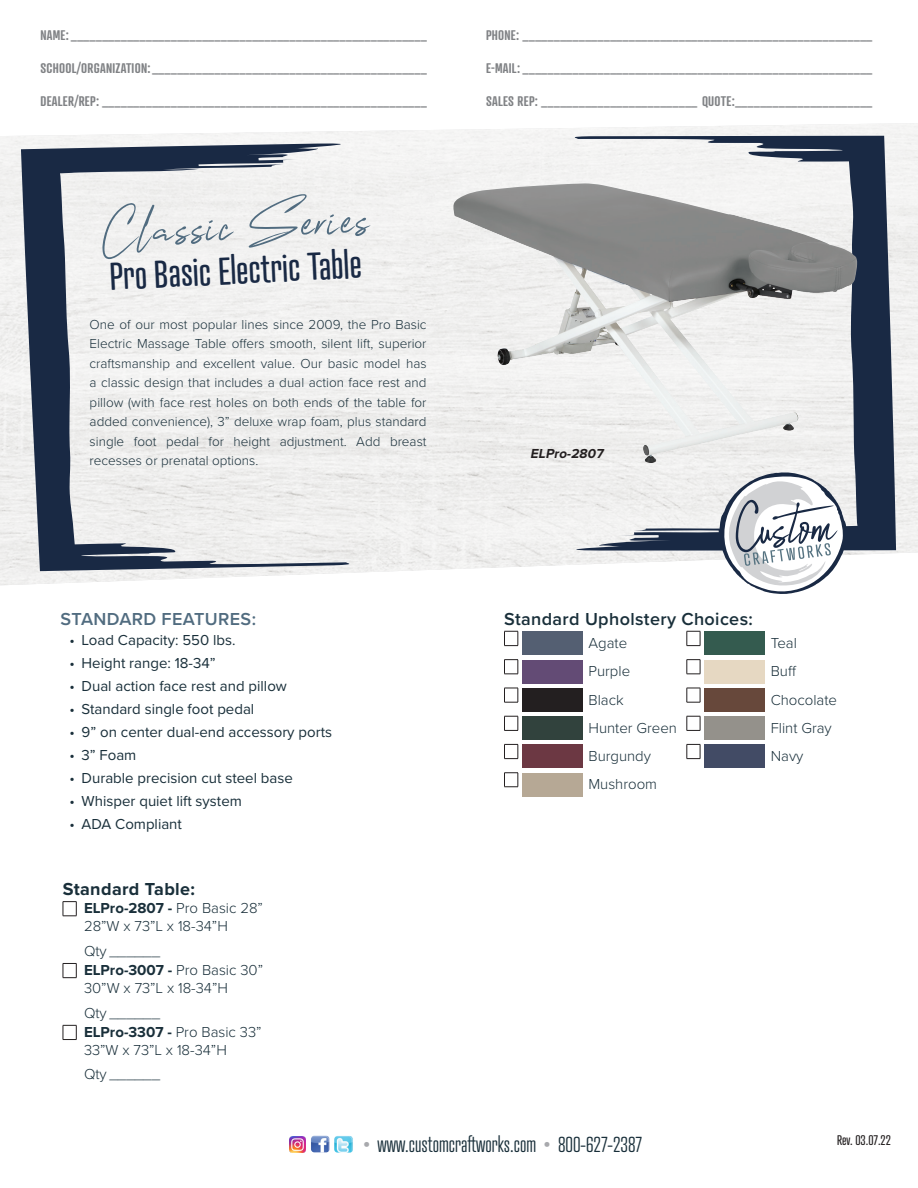
<style>
.page{position:relative;width:918px;height:1188px;background:#fff}
.page>*{position:absolute;margin:0;border:0;box-sizing:border-box;transform-origin:0 0}
.Headers{font:75px "One Signature";color:#516c80}
.t1{font:37.5px "Atrament";color:#192944}
.t2{font:300 21px "Atrament";color:#192f3a}
.Headers-2{font:600 18px "Proxima Nova";letter-spacing:.02em;color:#192f3a}
.t3{font:600 18px "Proxima Nova";letter-spacing:.02em;color:#516c80}
.Headers-3{font:700 18px "Proxima Nova";letter-spacing:.02em;color:#192f3a}
.t4{font:15px "Proxima Nova";color:#192f3a}
.t5{font:300 15px "Proxima Nova";color:#192f3a}
.t6{font:700 15px "Proxima Nova";color:#192f3a}
.t7{font:600 13.5px "Atrament";letter-spacing:.02em;color:#808285}
.Table_Specs_Text{font:300 13.5px/19.5px "Proxima Nova";color:#192f3a;text-align:justify}
.t8{font:13.5px "Atrament";color:#231f20}
.t9{font:italic 700 13.5px "Proxima Nova";color:#231f20}
.s1{font-weight:300}
.s2{color:#a8a9ad}
</style>
<div class="page">
<img style="left:311px;top:1136px;width:19px;height:16px">
<img style="left:334px;top:1136px;width:19px;height:17px">
<img style="left:289px;top:1136px;width:17px;height:17px">
<img style="left:0;top:123px;width:918px;height:462px">
<svg style="left:21px;top:143px;width:345px;height:428px;fill:#efefee"></svg>
<svg style="left:551px;top:136px;width:345px;height:415px;fill:#eeeeed"></svg>
<svg style="left:710px;top:472px;width:137px;height:122px"></svg>
<img style="left:441px;top:183px;width:144px;height:174px">
<div style="left:522px;top:631px;width:61px;height:24px;background:#545f72"></div>
<div style="left:705px;top:631px;width:60px;height:24px;background:#345b4f"></div>
<div style="left:522px;top:660px;width:61px;height:23px;background:#634b75"></div>
<div style="left:705px;top:660px;width:60px;height:23px;background:#e6d8c2"></div>
<div style="left:522px;top:688px;width:61px;height:24px;background:#231f20"></div>
<div style="left:705px;top:688px;width:60px;height:24px;background:#67483b"></div>
<div style="left:522px;top:716px;width:61px;height:24px;background:#31423d"></div>
<div style="left:705px;top:716px;width:60px;height:24px;background:#94918b"></div>
<div style="left:522px;top:744px;width:61px;height:24px;background:#6c3843"></div>
<div style="left:705px;top:744px;width:60px;height:24px;background:#424b65"></div>
<div style="left:522px;top:773px;width:61px;height:23px;background:#b6a895"></div>
<svg style="left:504px;top:631px;width:15px;height:15px"></svg>
<svg style="left:504px;top:659px;width:15px;height:16px"></svg>
<svg style="left:504px;top:688px;width:15px;height:15px"></svg>
<svg style="left:504px;top:744px;width:15px;height:15px"></svg>
<svg style="left:504px;top:772px;width:15px;height:16px"></svg>
<svg style="left:504px;top:716px;width:15px;height:15px"></svg>
<svg style="left:687px;top:631px;width:14px;height:15px"></svg>
<svg style="left:687px;top:659px;width:14px;height:16px"></svg>
<svg style="left:687px;top:688px;width:14px;height:15px"></svg>
<svg style="left:687px;top:716px;width:14px;height:15px"></svg>
<svg style="left:687px;top:744px;width:14px;height:15px"></svg>
<svg style="left:63px;top:901px;width:14px;height:16px"></svg>
<svg style="left:63px;top:963px;width:14px;height:15px"></svg>
<svg style="left:63px;top:1025px;width:14px;height:15px"></svg>
<p class="t7" style="left:40px;top:27px;width:388px">NAME: _________________________________________________________</p>
<p class="t7" style="left:40px;top:60px;width:388px">SCHOOL/ORGANIZATION:____________________________________________</p>
<p class="t7" style="left:40px;top:93px;width:388px">DEALER/REP: ____________________________________________________</p>
<p class="Headers" style="left:100px;top:199px;width:271px;rotate:-3deg">Classic Series</p>
<p class="t1" style="left:108px;top:254px;width:254px;rotate:-3deg">Pro Basic Electric Table</p>
<p class="Table_Specs_Text" style="left:90px;top:314px;width:338px">One of our most popular lines since 2009, the Pro Basic Electric Massage Table offers smooth, silent lift, superior craftsmanship and excellent value. Our basic model has a classic design that includes a dual action face rest and pillow (with face rest holes on both ends of the table for added convenience), 3” deluxe wrap foam, plus standard single foot pedal for height adjustment. Add breast recesses or prenatal options.</p>
<p class="t3" style="left:61px;top:606px;width:197px">STANDARD FEATURES:</p>
<p class="t4" style="left:70px;top:629px;width:167px">• Load Capacity: 550 lbs.</p>
<p class="t4" style="left:70px;top:652px;width:148px">• Height range: 18-34”</p>
<p class="t4" style="left:70px;top:675px;width:219px">• Dual action face rest and pillow</p>
<p class="t4" style="left:70px;top:698px;width:186px">• Standard single foot pedal</p>
<p class="t4" style="left:70px;top:721px;width:264px">• 9” on center dual-end accessory ports</p>
<p class="t4" style="left:70px;top:744px;width:68px">• 3” Foam</p>
<p class="t4" style="left:70px;top:767px;width:225px">• Durable precision cut steel base</p>
<p class="t4" style="left:70px;top:790px;width:174px">• Whisper quiet lift system</p>
<p class="t4" style="left:70px;top:813px;width:114px">• ADA Compliant</p>
<p class="Headers-3" style="left:63px;top:876px;width:134px">Standard Table:</p>
<p class="t6" style="left:84px;top:897px;width:180px">ELPro-2807 - <span class="s1">Pro Basic 28”</span></p>
<p class="t5" style="left:84px;top:915px;width:145px">28”W x 73”L x 18-34”H</p>
<p class="t5" style="left:84px;top:940px;width:78px">Qty ______</p>
<p class="t6" style="left:84px;top:959px;width:181px">ELPro-3007 - <span class="s1">Pro Basic 30”</span></p>
<p class="t5" style="left:84px;top:977px;width:145px">30”W x 73”L x 18-34”H</p>
<p class="t5" style="left:84px;top:1001px;width:78px">Qty ______</p>
<p class="t6" style="left:84px;top:1021px;width:179px">ELPro-3307 - <span class="s1">Pro Basic 33”</span></p>
<p class="t5" style="left:84px;top:1039px;width:144px">33”W x 73”L x 18-34”H</p>
<p class="t5" style="left:84px;top:1063px;width:78px">Qty ______</p>
<p class="t7" style="left:486px;top:27px;width:388px">PHONE: ________________________________________________________</p>
<p class="t7" style="left:486px;top:60px;width:388px">E-MAIL: ________________________________________________________</p>
<p class="t7" style="left:486px;top:93px;width:388px">SALES REP: _________________________ QUOTE:______________________</p>
<p class="t9" style="left:530px;top:443px;width:78px">ELPro-2807</p>
<p class="Headers-2" style="left:504px;top:606px;width:250px">Standard Upholstery Choices:</p>
<p class="t5" style="left:588px;top:632px;width:40px">Agate</p>
<p class="t5" style="left:771px;top:632px;width:28px">Teal</p>
<p class="t5" style="left:588px;top:660px;width:43px">Purple</p>
<p class="t5" style="left:771px;top:660px;width:27px">Buff</p>
<p class="t5" style="left:588px;top:689px;width:37px">Black</p>
<p class="t5" style="left:771px;top:689px;width:68px">Chocolate</p>
<p class="t5" style="left:588px;top:717px;width:90px">Hunter Green</p>
<p class="t5" style="left:771px;top:717px;width:63px">Flint Gray</p>
<p class="t5" style="left:588px;top:745px;width:64px">Burgundy</p>
<p class="t5" style="left:771px;top:745px;width:34px">Navy</p>
<p class="t5" style="left:588px;top:773px;width:70px">Mushroom</p>
<h3 class="t2" style="left:363px;top:1132px;width:280px"><span class="s2">•</span> www.customcraftworks.com <span class="s2">•</span> 800-627-2387</h3>
<p class="t8" style="left:837px;top:1132px;width:55px">Rev. 03.07.22</p>
</div>
